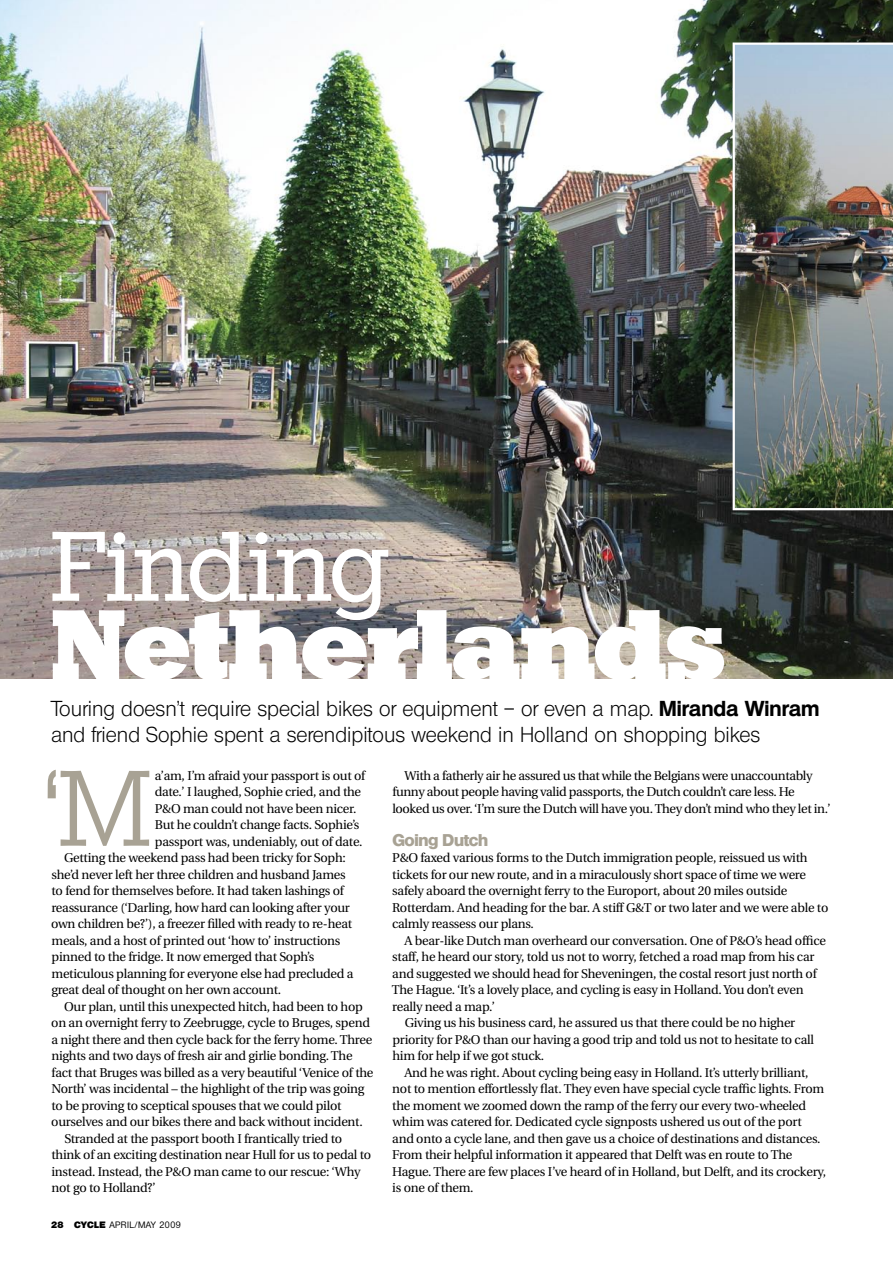
<style>
.page{position:relative;width:893px;height:1263px;background:#fff}
.page>*{position:absolute;margin:0;border:0;box-sizing:border-box;transform-origin:0 0}
._2ndPara{font:300 104.1px "Stafford";color:#a8a294}
.Heading{font:800 95.85px "Stafford";letter-spacing:-.02em;color:#fff}
.Heading-2{font:95.85px "Stafford";color:#fff}
.Strap{font:300 21px/25.5px "Olympia";color:#000}
._2ndPara-2{font:800 16.5px "Olympia";letter-spacing:-.02em;color:#a8a294}
._2ndPara-3{font:12.75px/16.5px "Utopia";letter-spacing:-.02em;color:#000}
.t1{font:500 9px "Olympia";letter-spacing:.05em;color:#000}
.s1{font-weight:700}
.s2{font-weight:800}
</style>
<div class="page">
<img style="left:0;top:0;width:893px;height:678px">
<img style="left:733px;top:43px;width:160px;height:467px">
<p class="Heading-2" style="left:51px;top:510px;width:340px">Finding</p>
<p class="Heading" style="left:51px;top:586px;width:676px">Netherlands</p>
<p class="Strap" style="left:51px;top:696px;width:770px">Touring doesn’t require special bikes or equipment – or even a map. <span class="s1">Miranda Winram </span>and friend Sophie spent a serendipitous weekend in Holland on shopping bikes</p>
<p class="_2ndPara" style="left:43px;top:748px;width:110px">‘M</p>
<p class="_2ndPara-3" style="left:155px;top:767px;width:212px">a’am, I’m afraid your passport is out of date.’ I laughed, Sophie cried, and the P&amp;O man could not have been nicer.<br>But he couldn’t change facts. Sophie’s passport was, undeniably, out of date.</p>
<p class="_2ndPara-3" style="left:51px;top:850px;width:304px;text-indent:13px">Getting the weekend pass had been tricky for Soph: she’d never left her three children and husband James to fend for themselves before. It had taken lashings of reassurance (‘Darling, how hard can looking after your own children be?’), a freezer filled with ready to re-heat meals, and a host of printed out ‘how to’ instructions pinned to the fridge. It now emerged that Soph’s meticulous planning for everyone else had precluded a great deal of thought on her own account.</p>
<p class="_2ndPara-3" style="left:51px;top:998px;width:324px;text-indent:13px">Our plan, until this unexpected hitch, had been to hop on an overnight ferry to Zeebrugge, cycle to Bruges, spend a night there and then cycle back for the ferry home. Three nights and two days of fresh air and girlie bonding. The fact that Bruges was billed as a very beautiful ‘Venice of the North’ was incidental – the highlight of the trip was going to be proving to sceptical spouses that we could pilot ourselves and our bikes there and back without incident.</p>
<p class="_2ndPara-3" style="left:52px;top:1130px;width:321px;text-indent:13px">Stranded at the passport booth I frantically tried to think of an exciting destination near Hull for us to pedal to instead. Instead, the P&amp;O man came to our rescue: ‘Why not go to Holland?’</p>
<p class="t1" style="left:51px;top:1219px;width:131px"><span class="s2">28 CYCLE</span> APRIL/MAy 2009</p>
<p class="_2ndPara-3" style="left:392px;top:767px;width:440px;text-indent:12px">With a fatherly air he assured us that while the Belgians were unaccountably funny about people having valid passports, the Dutch couldn’t care less. He looked us over. ‘I’m sure the Dutch will have you. They don’t mind who they let in.’</p>
<p class="_2ndPara-2" style="left:392px;top:830px;width:97px">Going Dutch</p>
<p class="_2ndPara-3" style="left:392px;top:850px;width:438px">P&amp;O faxed various forms to the Dutch immigration people, reissued us with tickets for our new route, and in a miraculously short space of time we were safely aboard the overnight ferry to the Europort, about 20 miles outside Rotterdam. And heading for the bar. A stiff G&amp;T or two later and we were able to calmly reassess our plans.</p>
<p class="_2ndPara-3" style="left:392px;top:932px;width:436px;text-indent:13px">A bear-like Dutch man overheard our conversation. One of P&amp;O’s head office staff, he heard our story, told us not to worry, fetched a road map from his car and suggested we should head for Sheveningen, the costal resort just north of The Hague. ‘It’s a lovely place, and cycling is easy in Holland. You don’t even really need a map.’</p>
<p class="_2ndPara-3" style="left:392px;top:1015px;width:423px;text-indent:12px">Giving us his business card, he assured us that there could be no higher priority for P&amp;O than our having a good trip and told us not to hesitate to call him for help if we got stuck.</p>
<p class="_2ndPara-3" style="left:392px;top:1064px;width:435px;text-indent:12px">And he was right. About cycling being easy in Holland. It’s utterly brilliant, not to mention effortlessly flat. They even have special cycle traffic lights. From the moment we zoomed down the ramp of the ferry our every two-wheeled whim was catered for. Dedicated cycle signposts ushered us out of the port and onto a cycle lane, and then gave us a choice of destinations and distances.<br>From their helpful information it appeared that Delft was en route to The Hague. There are few places I’ve heard of in Holland, but Delft, and its crockery, is one of them.</p>
</div>
